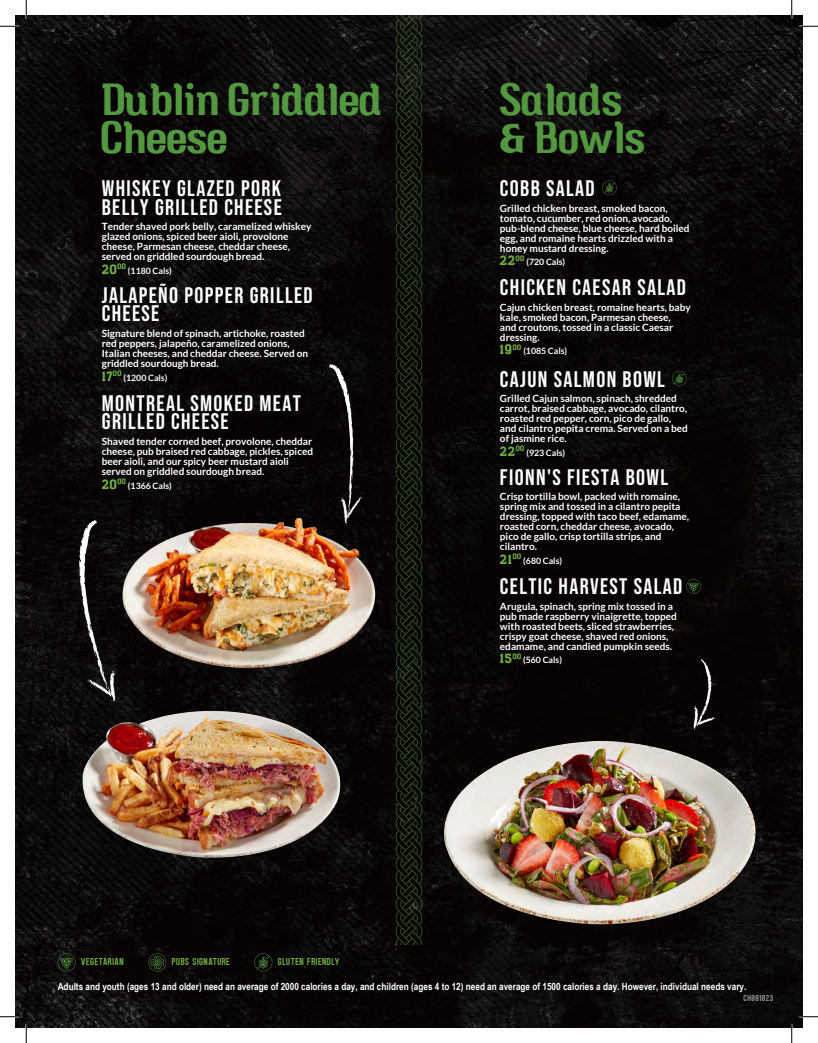
<style>
.page{position:relative;width:818px;height:1043px;background:#fff}
.page>*{position:absolute;margin:0;border:0;box-sizing:border-box;transform-origin:0 0}
.Drink_Title{font:500 45px "Crabs";letter-spacing:-.01em;color:#539841}
.Drink_Title-2{font:700 22.5px/18.8px "Bebas Neue Pro";letter-spacing:.06em;color:#fff}
.Drink_Description{font:13.75px "Ottine Slab";letter-spacing:.06em;color:#72b143}
.Drink_Description-2{font:700 10px/10px "Lato";color:#fff}
.Drink_Title-3{font:700 10px "Arial Narrow";color:#fff}
.Drink_Title-4{font:10px "Zaio";letter-spacing:.06em;color:#72b143}
.Drink_Description-3{font:700 8.75px "Lato";color:#fff}
.Drink_Title-5{font:8.75px "Zaio";letter-spacing:.06em;color:#939598}
.s1{font-family:"TF Gaelic";font-weight:400}
</style>
<div class="page">
<img style="left:15px;top:15px;width:787px;height:1012px">
<svg style="left:396px;top:15px;width:28px;height:930px;background:#13180d"></svg>
<img style="left:423px;top:697px;width:368px;height:285px">
<svg style="left:602px;top:180px;width:14px;height:15px"></svg>
<svg style="left:672px;top:371px;width:14px;height:15px"></svg>
<svg style="left:58px;top:953px;width:18px;height:18px"></svg>
<svg style="left:254px;top:953px;width:18px;height:18px"></svg>
<svg style="left:148px;top:953px;width:18px;height:18px"></svg>
<img style="left:71px;top:698px;width:290px;height:191px">
<img style="left:102px;top:498px;width:294px;height:176px">
<svg style="left:693px;top:659px;width:21px;height:69px"></svg>
<svg style="left:686px;top:579px;width:15px;height:15px"></svg>
<svg style="left:329px;top:364px;width:32px;height:159px;background:#231f1f"></svg>
<svg style="left:79px;top:520px;width:36px;height:181px;background:#2a2727"></svg>
<svg style="left:0;top:25px;width:19px;height:2px"></svg>
<svg style="left:799px;top:25px;width:19px;height:2px"></svg>
<svg style="left:0;top:1015px;width:19px;height:2px"></svg>
<svg style="left:799px;top:1015px;width:19px;height:2px"></svg>
<svg style="left:25px;top:0;width:2px;height:19px"></svg>
<svg style="left:25px;top:1024px;width:2px;height:18px"></svg>
<svg style="left:790px;top:0;width:2px;height:19px"></svg>
<svg style="left:790px;top:1024px;width:2px;height:18px"></svg>
<p class="Drink_Title" style="left:101px;top:65px;width:283px">Dublin Griddled</p>
<p class="Drink_Title" style="left:101px;top:103px;width:128px">Cheese</p>
<p class="Drink_Title-2" style="left:102px;top:178px;width:181px">WHISKEY GLAZED PORK<br>BELLY GRILLED CHEESE</p>
<p class="Drink_Description-2" style="left:102px;top:221px;width:211px">Tender shaved pork belly, caramelized whiskey glazed onions, spiced beer aioli, provolone cheese, Parmesan cheese, cheddar cheese, served on griddled sourdough bread.</p>
<p class="Drink_Description" style="left:102px;top:258px;width:25px">20<sup>00</sup></p>
<p class="Drink_Description-3" style="left:128px;top:266px;width:45px">(1180 Cals)</p>
<p class="Drink_Title-2" style="left:102px;top:285px;width:212px">JALAPEÑO POPPER GRILLED<br>CHEESE</p>
<p class="Drink_Description-2" style="left:102px;top:328px;width:208px">Signature blend of spinach, artichoke, roasted red peppers, jalapeño, caramelized onions, Italian cheeses, and cheddar cheese. Served on griddled sourdough bread.</p>
<p class="Drink_Description" style="left:102px;top:365px;width:21px">17<sup>00</sup></p>
<p class="Drink_Description-3" style="left:123px;top:372px;width:45px">(1200 Cals)</p>
<p class="Drink_Title-2" style="left:102px;top:393px;width:200px">MONTREAL SMOKED MEAT<br>GRILLED CHEESE</p>
<p class="Drink_Description-2" style="left:102px;top:436px;width:213px">Shaved tender corned beef, provolone, cheddar cheese, pub braised red cabbage, pickles, spiced beer aioli, and our spicy beer mustard aioli served on griddled sourdough bread.</p>
<p class="Drink_Description" style="left:102px;top:473px;width:25px">20<sup>00</sup></p>
<p class="Drink_Description-3" style="left:128px;top:480px;width:45px">(1366 Cals)</p>
<p class="Drink_Title-4" style="left:81px;top:956px;width:44px">VEGETARIAN</p>
<p class="Drink_Title-4" style="left:172px;top:956px;width:59px">PUBS SIGNATURE</p>
<p class="Drink_Title-4" style="left:278px;top:956px;width:63px">GLUTEN FRIENDLY</p>
<p class="Drink_Title" style="left:499px;top:65px;width:125px">Salads</p>
<p class="Drink_Title" style="left:499px;top:103px;width:148px"><span class="s1">&amp;</span> Bowls</p>
<p class="Drink_Title-2" style="left:500px;top:178px;width:96px">COBB SALAD</p>
<p class="Drink_Description-2" style="left:500px;top:203px;width:191px">Grilled chicken breast, smoked bacon, tomato, cucumber, red onion, avocado, pub-blend cheese, blue cheese, hard boiled egg, and romaine hearts drizzled with a honey mustard dressing.</p>
<p class="Drink_Description" style="left:500px;top:249px;width:26px">22<sup>00</sup></p>
<p class="Drink_Description-3" style="left:526px;top:257px;width:40px">(720 Cals)</p>
<p class="Drink_Title-2" style="left:500px;top:278px;width:187px">CHICKEN CAESAR SALAD</p>
<p class="Drink_Description-2" style="left:500px;top:302px;width:192px">Cajun chicken breast, romaine hearts, baby kale, smoked bacon, Parmesan cheese,<br>and croutons, tossed in a classic Caesar dressing.</p>
<p class="Drink_Description" style="left:500px;top:338px;width:23px">19<sup>00</sup></p>
<p class="Drink_Description-3" style="left:523px;top:346px;width:45px">(1085 Cals)</p>
<p class="Drink_Title-2" style="left:500px;top:369px;width:166px">CAJUN SALMON BOWL</p>
<p class="Drink_Description-2" style="left:500px;top:393px;width:189px">Grilled Cajun salmon, spinach, shredded carrot, braised cabbage, avocado, cilantro, roasted red pepper, corn, pico de gallo, and cilantro pepita crema. Served on a bed of jasmine rice.</p>
<p class="Drink_Description" style="left:500px;top:440px;width:26px">22<sup>00</sup></p>
<p class="Drink_Description-3" style="left:526px;top:448px;width:40px">(923 Cals)</p>
<p class="Drink_Title-2" style="left:500px;top:467px;width:170px">FIONN'S FIESTA BOWL</p>
<p class="Drink_Description-2" style="left:500px;top:491px;width:190px">Crisp tortilla bowl, packed with romaine, spring mix and tossed in a cilantro pepita dressing, topped with taco beef, edamame, roasted corn, cheddar cheese, avocado, pico de gallo, crisp tortilla strips, and cilantro.</p>
<p class="Drink_Description" style="left:500px;top:548px;width:23px">21<sup>00</sup></p>
<p class="Drink_Description-3" style="left:523px;top:556px;width:40px">(680 Cals)</p>
<p class="Drink_Title-2" style="left:500px;top:576px;width:184px">CELTIC HARVEST SALAD</p>
<p class="Drink_Description-2" style="left:500px;top:601px;width:178px">Arugula, spinach, spring mix tossed in a pub made raspberry vinaigrette, topped with roasted beets, sliced strawberries, crispy goat cheese, shaved red onions, edamame, and candied pumpkin seeds.</p>
<p class="Drink_Description" style="left:500px;top:647px;width:23px">15<sup>00</sup></p>
<p class="Drink_Description-3" style="left:523px;top:655px;width:40px">(560 Cals)</p>
<p class="Drink_Title-3" style="left:58px;top:979px;width:690px">Adults and youth (ages 13 and older) need an average of 2000 calories a day, and children (ages 4 to 12) need an average of 1500 calories a day. However, individual needs vary.</p>
<p class="Drink_Title-5" style="left:743px;top:992px;width:31px">CH081023</p>
</div>
